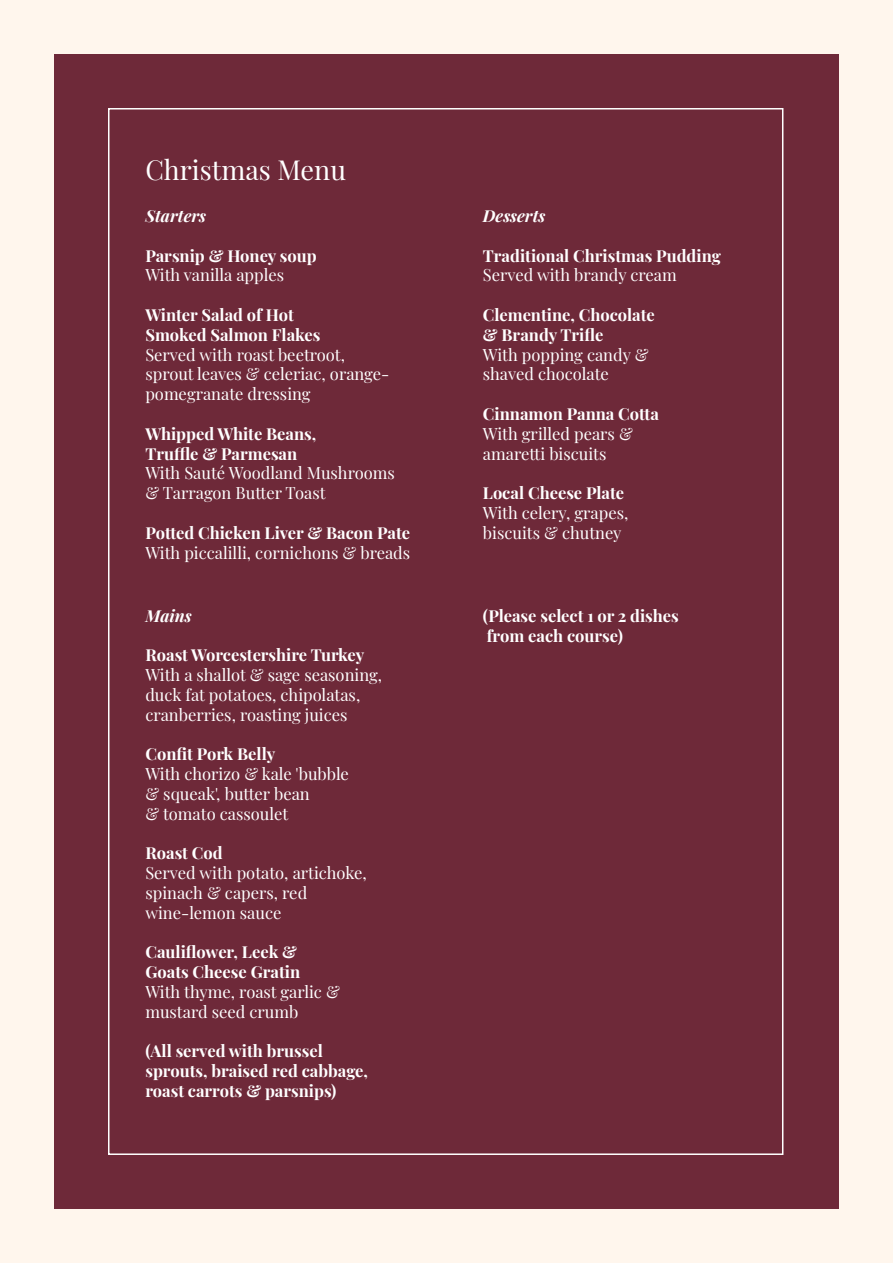
<style>
.page{position:relative;width:893px;height:1263px;background:#fff6ed}
.page>*{position:absolute;margin:0;border:0;box-sizing:border-box;transform-origin:0 0}
.t1{font:27px "Playfair Display";color:#fff}
.t2{font:16.5px/19.8px "Playfair Display";color:#fff}
.t3{font:700 16.5px/19.8px "Playfair Display";color:#fff}
.t4{font:italic 700 16.5px "Playfair Display";color:#fff}
</style>
<div class="page">
<div style="left:54px;top:54px;width:785px;height:1155px;background:#6e2939"></div>
<h1 class="t1" style="left:145px;top:149px;width:202px">Christmas Menu</h1>
<p class="t4" style="left:145px;top:202px;width:62px">Starters</p>
<p class="t3" style="left:145px;top:244px;width:173px">Parsnip &amp; Honey soup</p>
<p class="t2" style="left:145px;top:264px;width:140px">With vanilla apples</p>
<p class="t3" style="left:145px;top:303px;width:177px">Winter Salad of Hot<br>Smoked Salmon Flakes</p>
<p class="t2" style="left:145px;top:343px;width:245px">Served with roast beetroot, sprout leaves &amp; celeriac, orange&shy;pomegranate dressing</p>
<p class="t3" style="left:145px;top:422px;width:173px">Whipped White Beans,<br>Truffle &amp; Parmesan</p>
<p class="t2" style="left:145px;top:462px;width:251px">With Sauté Woodland Mushrooms &amp; Tarragon Butter Toast</p>
<p class="t3" style="left:145px;top:521px;width:266px">Potted Chicken Liver &amp; Bacon Pate</p>
<p class="t2" style="left:145px;top:541px;width:266px">With piccalilli, cornichons &amp; breads</p>
<p class="t4" style="left:145px;top:602px;width:48px">Mains</p>
<p class="t3" style="left:145px;top:644px;width:220px">Roast Worcestershire Turkey</p>
<p class="t2" style="left:145px;top:664px;width:238px">With a shallot &amp; sage seasoning, duck fat potatoes, chipolatas, cranberries, roasting juices</p>
<p class="t3" style="left:145px;top:743px;width:132px">Confit Pork Belly</p>
<p class="t2" style="left:145px;top:763px;width:205px">With chorizo &amp; kale 'bubble &amp; squeak', butter bean<br>&amp; tomato cassoulet</p>
<p class="t3" style="left:145px;top:842px;width:79px">Roast Cod</p>
<p class="t2" style="left:145px;top:862px;width:223px">Served with potato, artichoke, spinach &amp; capers, red wine-lemon sauce</p>
<p class="t3" style="left:145px;top:941px;width:156px">Cauliflower, Leek &amp;<br>Goats Cheese Gratin</p>
<p class="t2" style="left:145px;top:980px;width:196px">With thyme, roast garlic &amp; mustard seed crumb</p>
<p class="t3" style="left:145px;top:1040px;width:224px">(All served with brussel sprouts, braised red cabbage, roast carrots &amp; parsnips)</p>
<p class="t4" style="left:483px;top:202px;width:64px">Desserts</p>
<p class="t3" style="left:483px;top:244px;width:239px">Traditional Christmas Pudding</p>
<p class="t2" style="left:483px;top:264px;width:195px">Served with brandy cream</p>
<p class="t3" style="left:483px;top:303px;width:173px">Clementine, Chocolate &amp; Brandy Trifle</p>
<p class="t2" style="left:483px;top:343px;width:167px">With popping candy &amp; shaved chocolate</p>
<p class="t3" style="left:483px;top:402px;width:178px">Cinnamon Panna Cotta</p>
<p class="t2" style="left:483px;top:422px;width:152px">With grilled pears &amp; amaretti biscuits</p>
<p class="t3" style="left:483px;top:482px;width:143px">Local Cheese Plate</p>
<p class="t2" style="left:483px;top:501px;width:147px">With celery, grapes, biscuits &amp; chutney</p>
<p class="t3" style="left:483px;top:604px;width:197px">(Please select 1 or 2 dishes from each course)</p>
</div>
